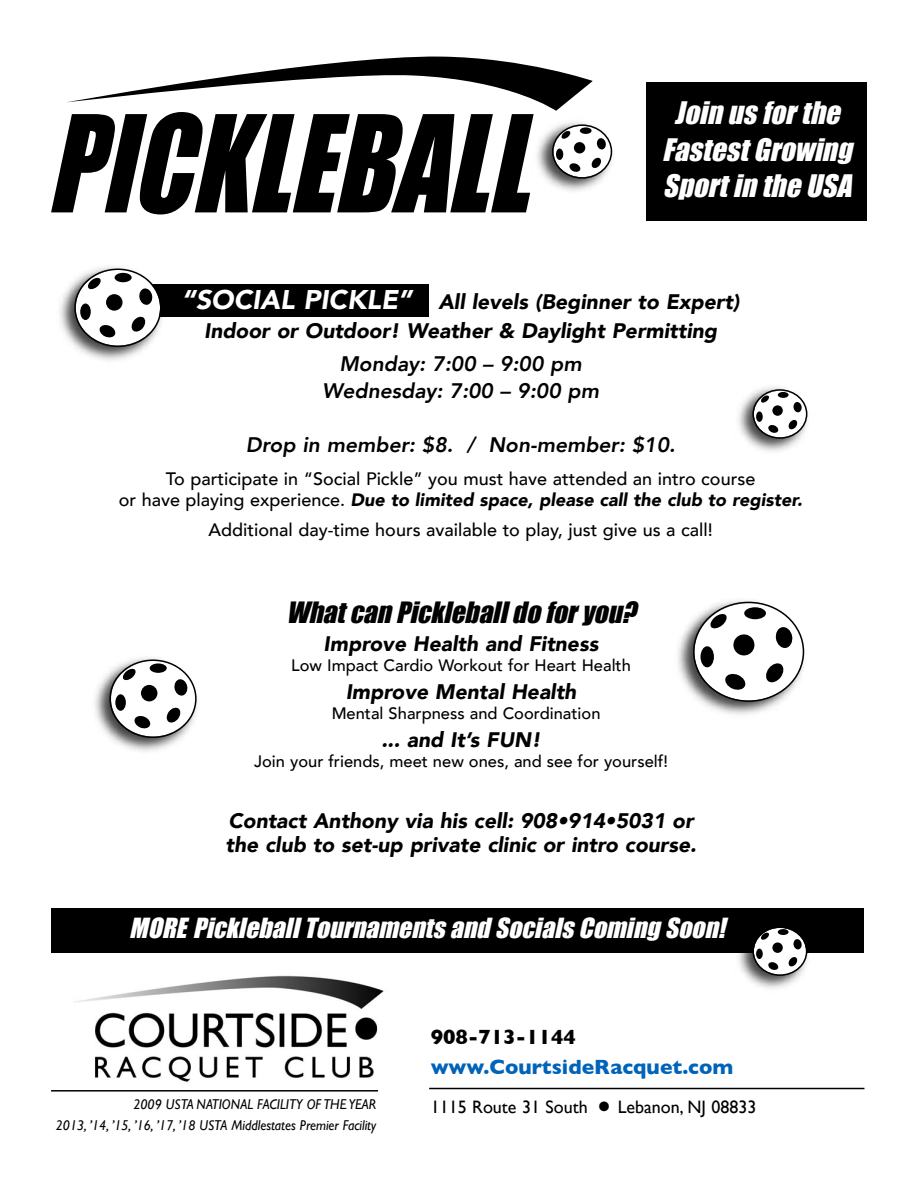
<style>
.page{position:relative;width:918px;height:1188px;background:#fff}
.page>*{position:absolute;margin:0;border:0;box-sizing:border-box;transform-origin:0 0}
.t1{font:italic 28.5px "Impact";color:#fff}
.t2{font:italic 27px "Impact";color:#000}
.t3{font:italic 25.5px "Impact";color:#fff}
.t4{font:italic 900 21px "Avenir";color:#000}
.t5{font:italic 800 21px "Avenir";color:#000}
.t6{font:700 21px "Gill Sans";color:#0063ba}
.t7{font:700 21px "Gill Sans";color:#000}
.t8{font:500 18px "Avenir";color:#000}
.t9{font:italic 900 18px "Avenir";color:#000}
.t10{font:18px "Gill Sans";color:#000}
.t11{font:500 16.5px "Avenir";color:#000}
.t12{font:italic 14.25px "Gill Sans";color:#000;scale:.95 1}
.s1{font-size:27px;color:#fff}
.s2{font-weight:500;font-style:normal}
</style>
<div class="page">
<div style="left:109px;top:285px;width:320px;height:32px;background:#000"></div>
<div style="left:646px;top:82px;width:221px;height:138px;background:#000"></div>
<img style="left:75px;top:975px;width:309px;height:107px">
<hr style="left:51px;top:1090px;width:327px;height:2px;background:#000">
<hr style="left:429px;top:1088px;width:435px;height:1px;background:#000">
<div style="left:51px;top:908px;width:813px;height:45px;background:#000"></div>
<img style="left:738px;top:387px;width:70px;height:65px">
<svg style="left:752px;top:389px;width:55px;height:50px"></svg>
<div style="left:778px;top:392px;width:11px;height:6px;background:#000;border-radius:50%"></div>
<img style="left:738px;top:953px;width:70px;height:36px">
<svg style="left:752px;top:928px;width:55px;height:48px"></svg>
<div style="left:778px;top:929px;width:11px;height:6px;background:#000;border-radius:50%"></div>
<img style="left:60px;top:267px;width:108px;height:94px">
<svg style="left:74px;top:269px;width:87px;height:78px"></svg>
<div style="left:115px;top:273px;width:17px;height:9px;background:#000;border-radius:50%"></div>
<img style="left:678px;top:600px;width:127px;height:115px">
<svg style="left:693px;top:602px;width:111px;height:100px"></svg>
<div style="left:744px;top:607px;width:22px;height:12px;background:#000;border-radius:50%"></div>
<img style="left:95px;top:658px;width:87px;height:94px">
<svg style="left:109px;top:659px;width:88px;height:79px"></svg>
<div style="left:150px;top:663px;width:17px;height:10px;background:#000;border-radius:50%"></div>
<img style="left:537px;top:122px;width:76px;height:69px">
<svg style="left:552px;top:124px;width:60px;height:55px"></svg>
<div style="left:580px;top:127px;width:12px;height:7px;background:#000;border-radius:50%"></div>
<svg style="left:51px;top:112px;width:483px;height:102px;fill:#000"></svg>
<svg style="left:67px;top:56px;width:526px;height:55px"></svg>
<p class="t1" style="left:674px;top:96px;width:173px">Join us forthe</p>
<p class="t1" style="left:662px;top:132px;width:198px">FastestGrowing</p>
<p class="t1" style="left:663px;top:169px;width:196px">Sportin the USA</p>
<p class="t4" style="left:182px;top:288px;width:559px"><span class="s1">“SOCIAL PICKLE”</span> All levels (Beginner to Expert)</p>
<p class="t4" style="left:204px;top:317px;width:514px">Indoor or Outdoor! Weather &amp; Daylight Permitting</p>
<p class="t5" style="left:339px;top:350px;width:244px">Monday: 7:00 – 9:00 pm</p>
<p class="t5" style="left:322px;top:377px;width:278px">Wednesday: 7:00 – 9:00 pm</p>
<p class="t5" style="left:246px;top:431px;width:431px">Drop in member: $8. / Non-member: $10.</p>
<p class="t8" style="left:166px;top:467px;width:591px">To participate in “Social Pickle” you must have attended an intro course</p>
<p class="t9" style="left:119px;top:488px;width:685px"><span class="s2">or have playing experience.</span> Due to limited space, please call the club to register.</p>
<p class="t8" style="left:209px;top:518px;width:506px">Additional day-time hours available to play, just give us a call!</p>
<p class="t2" style="left:286px;top:595px;width:357px">Whatcan Pickleballdo foryou?</p>
<p class="t4" style="left:324px;top:630px;width:276px">Improve Health and Fitness</p>
<p class="t11" style="left:291px;top:654px;width:341px">Low Impact Cardio Workout for Heart Health</p>
<p class="t4" style="left:346px;top:678px;width:232px">Improve Mental Health</p>
<p class="t11" style="left:332px;top:702px;width:270px">Mental Sharpness and Coordination</p>
<p class="t4" style="left:381px;top:726px;width:161px">... and It’s FUN!</p>
<p class="t11" style="left:254px;top:750px;width:415px">Join your friends, meet new ones, and see for yourself!</p>
<p class="t4" style="left:228px;top:807px;width:467px">Contact Anthony via his cell: 908•914•5031 or</p>
<p class="t4" style="left:226px;top:831px;width:472px">the club to set-up private clinic or intro course.</p>
<p class="t3" style="left:129px;top:912px;width:603px">MORE PickleballTournaments and Socials Coming Soon!</p>
<p class="t12" style="left:134px;top:1097px;width:257px">2009 USTA NATIONAL FACILITY OF THE YEAR</p>
<p class="t12" style="left:56px;top:1117px;width:339px">2013, ’14, ’15, ’16, ’17, ’18 USTA Middlestates Premier Facility</p>
<p class="t7" style="left:431px;top:1025px;width:147px">908-713-1144</p>
<p class="t6" style="left:431px;top:1054px;width:304px">www.CourtsideRacquet.com</p>
<p class="t10" style="left:431px;top:1096px;width:327px">1115 Route 31 South ● Lebanon, NJ 08833</p>
</div>
